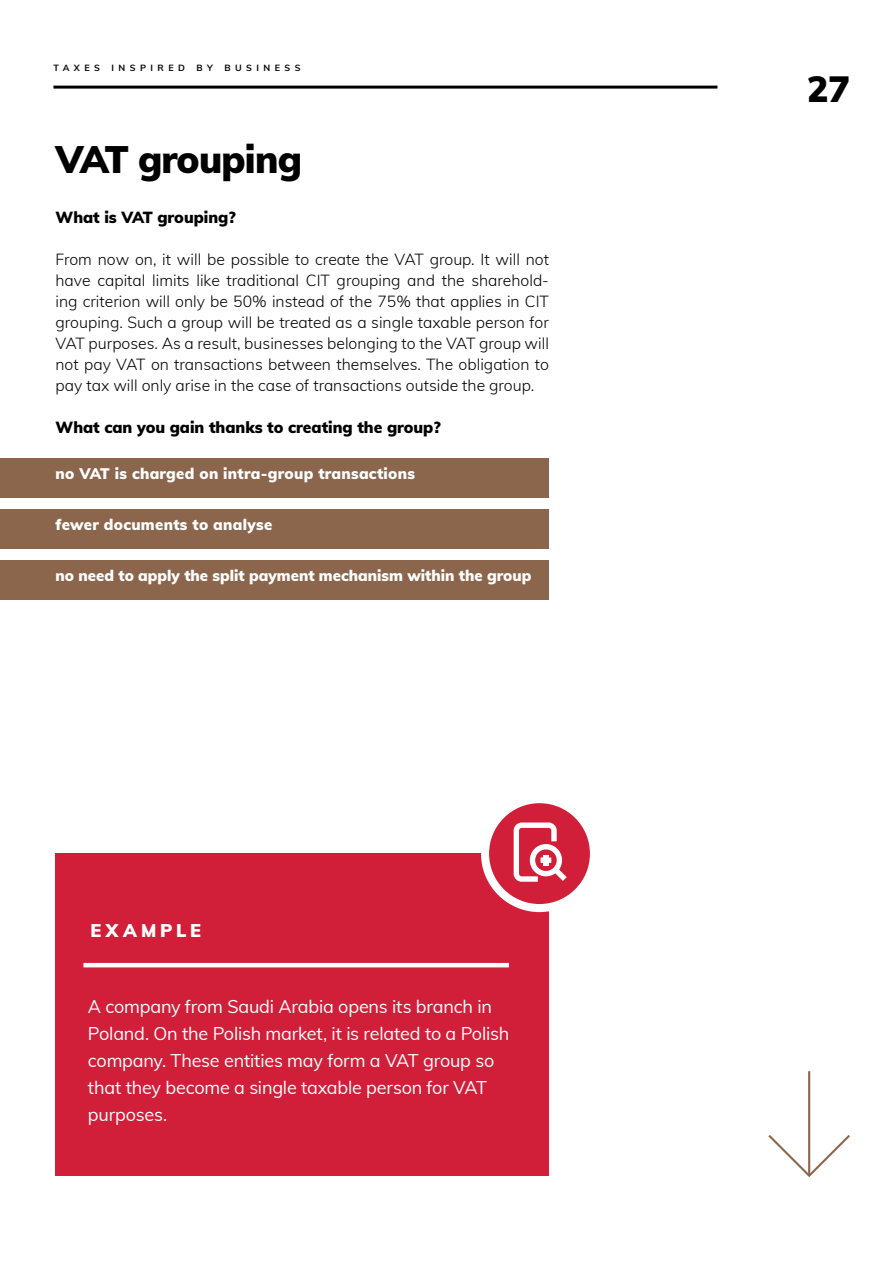
<style>
.page{position:relative;width:893px;height:1263px;background:#fff}
.page>*{position:absolute;margin:0;border:0;box-sizing:border-box;transform-origin:0 0}
.t1{font:900 37.5px "Muli";letter-spacing:-.02em;color:#000001}
.t2{font:900 35.7px "Muli";color:#000001}
.t3{font:18px/27px "Muli";letter-spacing:-.01em;color:#fff}
.t4{font:900 18px "Muli";letter-spacing:.22em;color:#fff}
.t5{font:300 15.75px/21px "Muli";color:#000001;text-align:justify}
.t6{font:900 15.75px "Muli";color:#000001}
.t7{font:900 15px "Muli";letter-spacing:.01em;color:#fff}
.t8{font:700 9px "Muli";letter-spacing:.5em;color:#000001}
</style>
<div class="page">
<hr style="left:53px;top:86px;width:664px;height:3px;background:#000001">
<div style="left:0;top:459px;width:549px;height:39px;background:#8b654c"></div>
<div style="left:0;top:510px;width:549px;height:39px;background:#8b654c"></div>
<div style="left:0;top:561px;width:549px;height:39px;background:#8b654c"></div>
<div style="left:56px;top:853px;width:493px;height:323px;background:#d11e39"></div>
<hr style="left:83px;top:963px;width:426px;height:4px;background:#fff">
<div style="left:481px;top:795px;width:117px;height:117px;background:#fff;border-radius:50%"></div>
<div style="left:489px;top:803px;width:101px;height:101px;background:#d11e39;border-radius:50%"></div>
<svg style="left:514px;top:822px;width:53px;height:60px"></svg>
<div style="left:543px;top:855px;width:6px;height:11px;background:#fff"></div>
<hr style="left:808px;top:1071px;width:2px;height:104px;background:#8b654c">
<svg style="left:768px;top:1132px;width:82px;height:45px"></svg>
<p class="t8" style="left:53px;top:62px;width:48px">TAXES</p>
<p class="t8" style="left:111px;top:62px;width:75px">INSPIRED</p>
<p class="t8" style="left:197px;top:62px;width:18px">B Y</p>
<p class="t8" style="left:224px;top:62px;width:78px">BUSINESS</p>
<h1 class="t1" style="left:56px;top:132px;width:248px">VAT grouping</h1>
<p class="t6" style="left:56px;top:206px;width:182px">What is VAT grouping?</p>
<p class="t5" style="left:56px;top:248px;width:495px">From now on, it will be possible to create the VAT group. It will not have capital limits like traditional CIT grouping and the sharehold&shy;ing criterion will only be 50% instead of the 75% that applies in CIT grouping. Such a group will be treated as a single taxable person for VAT purposes. As a result, businesses belonging to the VAT group will not pay VAT on transactions between themselves. The obligation to pay tax will only arise in the case of transactions outside the group.</p>
<p class="t6" style="left:56px;top:416px;width:387px">What can you gain thanks to creating the group?</p>
<p class="t7" style="left:56px;top:463px;width:361px">no VAT is charged on intra-group transactions</p>
<p class="t7" style="left:56px;top:514px;width:218px">fewer documents to analyse</p>
<p class="t7" style="left:56px;top:565px;width:477px">no need to apply the split payment mechanism within the group</p>
<p class="t4" style="left:90px;top:918px;width:112px">EXAMPLE</p>
<p class="t3" style="left:88px;top:992px;width:423px">A company from Saudi Arabia opens its branch in Poland. On the Polish market, it is related to a Polish company. These entities may form a VAT group so that they become a single taxable person for VAT purposes.</p>
<h2 class="t2" style="left:807px;top:63px;width:44px">27</h2>
</div>
